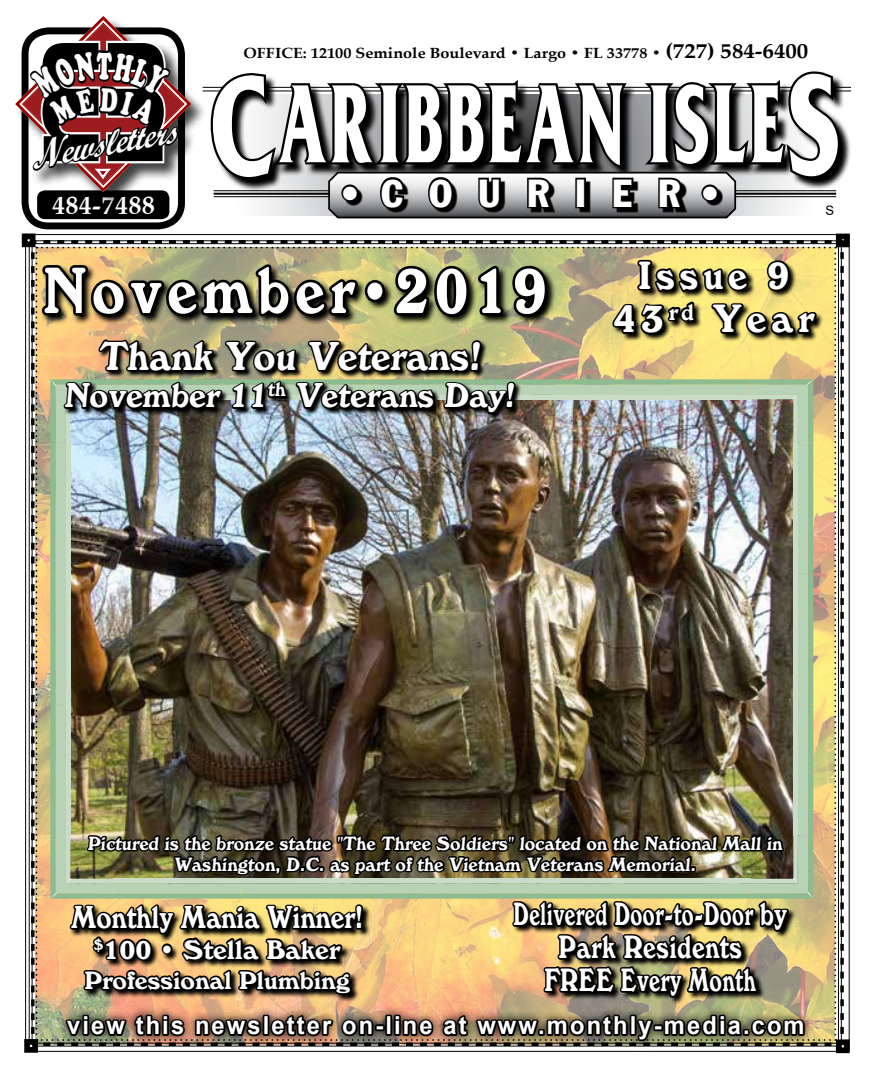
<style>
.page{position:relative;width:882px;height:1071px;background:#fff}
.page>*{position:absolute;margin:0;border:0;box-sizing:border-box;transform-origin:0 0}
.t1{font:700 130.9px "Friz Quadrata";color:#fff;scale:.64 1}
.t2{font:900 105.7px "Arial";color:#000;scale:1.27 1}
.t3{font:700 101.5px "Friz Quadrata";letter-spacing:.025em;color:#fff;scale:.57 1}
.t4{font:63.88px "Windsor BT";letter-spacing:.1em;color:#fff;scale:.86 1}
.t5{font:39.02px "Windsor BT";color:#fff;scale:.93 1}
.t6{font:900 38.85px "Cooper";color:#fff;scale:.55 1}
.t7{font:38.15px/43.4px "Windsor BT";letter-spacing:.14em;color:#fff;text-align:center;scale:.92 1}
.t8{font:38.15px "Franklin Gothic Condensed";color:#fff}
.t9{font:italic 33.77px "Script MT Bold";color:#fff;scale:.91 1}
.t10{font:33.43px "Windsor BT";color:#fff;scale:.93 1}
.t11{font:31.15px/32.9px "Windsor BT";letter-spacing:.02em;color:#fff;text-align:center;scale:.63 1}
.t12{font:30.8px "Windsor BT";color:#fff;scale:.82 1}
.t13{font:700 29.4px "Palatino";color:#fff}
.t14{font:26.07px "Windsor BT";color:#fff}
.t15{font:700 24.85px "Arial";letter-spacing:.09em;color:#fff;scale:.95 1}
.t16{font:24.32px "Windsor BT";color:#fff}
.t17{font:18.55px/20.8px "Windsor BT";color:#fff;text-align:center;scale:.93 1}
.t18{font:700 14.7px "Palatino Linotype";color:#000;scale:1.1 1}
.t19{font:12.95px "Arial";color:#000}
.s1{font-size:39.55px}
.s2{font-size:20.82px}
.s3{font-size:130.9px}
.s4{font-size:58.98px}
</style>
<div class="page">
<div style="left:836px;top:234px;width:14px;height:13px;border:6px solid #000"></div>
<div style="left:24px;top:1039px;width:14px;height:14px;border:6px solid #000"></div>
<div style="left:836px;top:1039px;width:14px;height:14px;border:6px solid #000"></div>
<div style="left:57px;top:1005px;width:757px;height:45px;background:#000;opacity:.75"></div>
<img style="left:15px;top:16px;width:829px;height:1030px">
<h2 class="t2" style="left:-16px;top:169px;width:107px;rotate:-90deg">m</h2>
<h3 class="t6" style="left:97px;top:43px;width:29px">T</h3>
<h3 class="t9" style="left:26px;top:136px;width:165px;rotate:-10deg"><span class="s1">N</span>ewsletters</h3>
<h3 class="t13" style="left:52px;top:191px;width:105px">484-7488</h3>
<p class="t18" style="left:243px;top:42px;width:515px">OFFICE: 12100 Seminole Boulevard • Largo • FL 33778 • <span class="s2">(727) 584-6400</span></p>
<h3 class="t3" style="left:210px;top:54px;width:1011px"><span class="s3">C</span>ARIBBEAN ISLE</h3>
<h3 class="t8" style="left:340px;top:170px;width:381px">•C O U R I E R•</h3>
<h1 class="t1" style="left:787px;top:34px;width:85px">S</h1>
<p class="t19" style="left:826px;top:201px;width:10px">S</p>
<h3 class="t4" style="left:43px;top:253px;width:587px">November<span class="s4">ï</span>2019</h3>
<h3 class="t7" style="left:614px;top:254px;width:219px">Issue 9<br>43<sup>rd</sup> Year</h3>
<h3 class="t5" style="left:98px;top:333px;width:416px">Thank You Veterans!</h3>
<h3 class="t10" style="left:64px;top:376px;width:489px">November 11<sup>th</sup> Veterans Day!</h3>
<p class="t17" style="left:88px;top:833px;width:751px">Pictured is the bronze statue "The Three Soldiers" located on the National Mall in<br>Washington, D.C. as part of the Vietnam Veterans Memorial.</p>
<h3 class="t11" style="left:513px;top:898px;width:436px">Delivered Door-to-Door by<br>Park Residents<br>FREE Every Month</h3>
<h3 class="t15" style="left:67px;top:1008px;width:778px">view this newsletter on-line at www.monthly-media.com</h3>
<h3 class="t12" style="left:71px;top:899px;width:357px">Monthly Mania Winner!</h3>
<h3 class="t14" style="left:94px;top:934px;width:248px"><sup>$</sup>100 ï Stella Baker</h3>
<h3 class="t16" style="left:84px;top:966px;width:267px">Professional Plumbing</h3>
</div>
